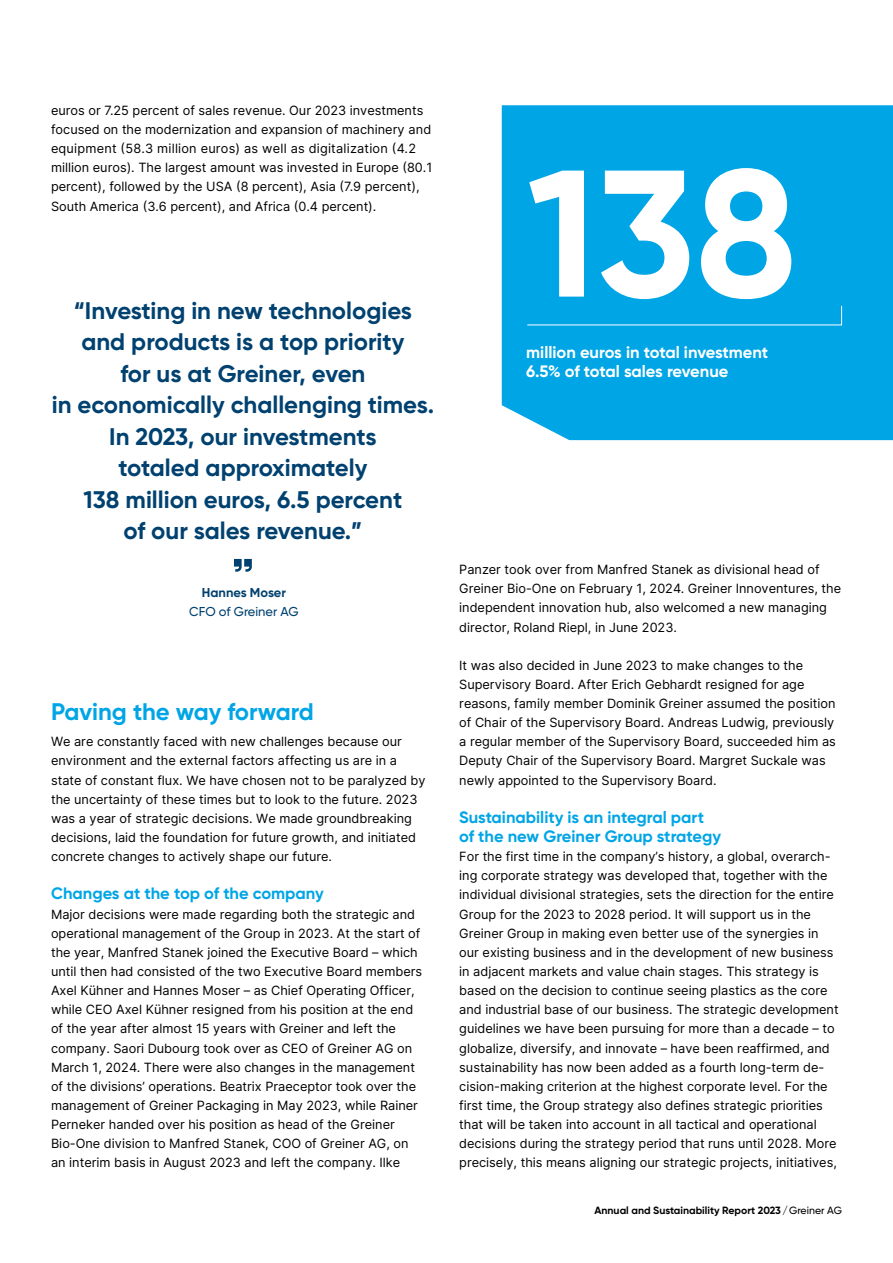
<style>
.page{position:relative;width:893px;height:1263px;background:#fff}
.page>*{position:absolute;margin:0;border:0;box-sizing:border-box;transform-origin:0 0}
.t1{font:700 180px "Gilroy";color:#fff}
.t2{font:700 24px/31.5px "Gilroy";color:#004170;text-align:center}
.t3{font:700 24px "Gilroy";color:#00a5e6}
.t4{font:700 16.5px/19.2px "Gilroy";color:#00a5e6}
.t5{font:700 16.5px/19.2px "Gilroy";color:#fff}
.t6{font:500 12.9px "Gilroy";color:#004170}
.t7{font:700 12.9px "Gilroy";color:#004170}
.t8{font:12.75px/19.2px "Inter";color:#000}
.t9{font:700 10.5px "Gilroy";color:#000}
.s1{font-weight:500}
</style>
<div class="page">
<div style="left:502px;top:105px;width:391px;height:335px;background:#00a5e6"></div>
<svg style="left:234px;top:559px;width:18px;height:13px"></svg>
<svg style="left:526px;top:305px;width:316px;height:21px;background:#0ca9e7"></svg>
<p class="t8" style="left:51px;top:100px;width:383px">euros or 7.25 percent of sales revenue. Our 2023 investments focused on the modernization and expansion of machinery and equipment (58.3 million euros) as well as digitalization (4.2 million euros). The largest amount was invested in Europe (80.1 percent), followed by the USA (8 percent), Asia (7.9 percent), South America (3.6 percent), and Africa (0.4 percent).</p>
<h2 class="t2" style="left:52px;top:294px;width:384px">“Investing in new technologies and products is a top priority<br>for us at Greiner, even<br>in economically challenging times.<br>In 2023, our investments<br>totaled approximately<br>138 million euros, 6.5 percent<br>of our sales revenue.”</h2>
<p class="t7" style="left:202px;top:585px;width:85px">Hannes Moser</p>
<p class="t6" style="left:189px;top:604px;width:111px">CFO of Greiner AG</p>
<h2 class="t3" style="left:51px;top:697px;width:264px">Paving the way forward</h2>
<p class="t8" style="left:51px;top:732px;width:376px">We are constantly faced with new challenges because our environment and the external factors affecting us are in a state of constant flux. We have chosen not to be paralyzed by the uncertainty of these times but to look to the future. 2023 was a year of strategic decisions. We made groundbreaking decisions, laid the foundation for future growth, and initiated concrete changes to actively shape our future.</p>
<p class="t4" style="left:51px;top:884px;width:274px">Changes at the top of the company</p>
<p class="t8" style="left:51px;top:904px;width:373px">Major decisions were made regarding both the strategic and operational management of the Group in 2023. At the start of the year, Manfred Stanek joined the Executive Board – which until then had consisted of the two Executive Board members Axel Kühner and Hannes Moser – as Chief Operating Officer, while CEO Axel Kühner resigned from his position at the end of the year after almost 15 years with Greiner and left the company. Saori Dubourg took over as CEO of Greiner AG on March 1, 2024. There were also changes in the management of the divisions’ operations. Beatrix Praeceptor took over the management of Greiner Packaging in May 2023, while Rainer Perneker handed over his position as head of the Greiner Bio-One division to Manfred Stanek, COO of Greiner AG, on an interim basis in August 2023 and left the company. Ilke</p>
<h1 class="t1" style="left:527px;top:121px;width:271px">138</h1>
<p class="t5" style="left:526px;top:342px;width:244px">million euros in total investment<br>6.5% of total sales revenue</p>
<p class="t8" style="left:459px;top:560px;width:383px">Panzer took over from Manfred Stanek as divisional head of Greiner Bio-One on February 1, 2024. Greiner Innoventures, the independent innovation hub, also welcomed a new managing director, Roland Riepl, in June 2023.</p>
<p class="t8" style="left:459px;top:655px;width:378px">It was also decided in June 2023 to make changes to the Supervisory Board. After Erich Gebhardt resigned for age reasons, family member Dominik Greiner assumed the position of Chair of the Supervisory Board. Andreas Ludwig, previously a regular member of the Supervisory Board, succeeded him as Deputy Chair of the Supervisory Board. Margret Suckale was newly appointed to the Supervisory Board.</p>
<p class="t4" style="left:459px;top:807px;width:263px">Sustainability is an integral part of the new Greiner Group strategy</p>
<p class="t8" style="left:459px;top:847px;width:381px">For the first time in the company’s history, a global, overarch&shy;ing corporate strategy was developed that, together with the individual divisional strategies, sets the direction for the entire Group for the 2023 to 2028 period. It will support us in the Greiner Group in making even better use of the synergies in our existing business and in the development of new business in adjacent markets and value chain stages. This strategy is based on the decision to continue seeing plastics as the core and industrial base of our business. The strategic development guidelines we have been pursuing for more than a decade – to globalize, diversify, and innovate – have been reaffirmed, and sustainability has now been added as a fourth long-term de&shy;cision-making criterion at the highest corporate level. For the first time, the Group strategy also defines strategic priorities that will be taken into account in all tactical and operational decisions during the strategy period that runs until 2028. More precisely, this means aligning our strategic projects, initiatives,</p>
<p class="t9" style="left:594px;top:1204px;width:249px">Annual and Sustainability Report 2023<span class="s1">/Greiner AG</span></p>
</div>
